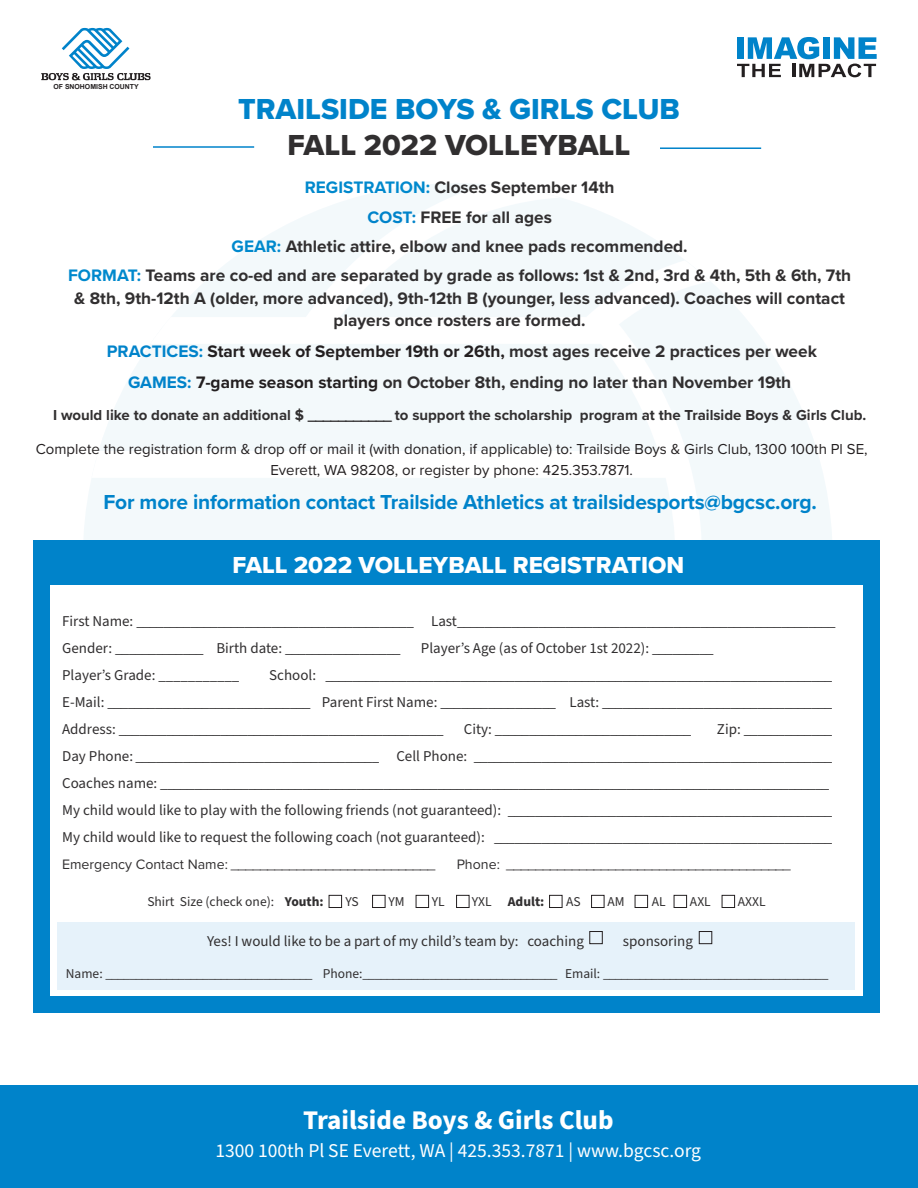
<style>
.page{position:relative;width:918px;height:1188px;background:#fff}
.page>*{position:absolute;margin:0;border:0;box-sizing:border-box;transform-origin:0 0}
.t1{font:30px/36px "Proxima Nova Extrabld";color:#0083ca;text-align:center}
.t2{font:700 27px "Source Sans Pro";color:#fff}
.t3{font:24px "Proxima Nova Extrabld";color:#fff}
.t4{font:700 21px "Proxima Nova";letter-spacing:-.01em;color:#0083ca}
.t5{font:19.5px "Source Sans Pro";color:#fff}
.t6{font:700 17.25px/22.5px "Proxima Nova";color:#312f30;text-align:center}
.t7{font:15px "Source Sans Pro";color:#312f30}
.t8{font:15px "Proxima Nova";color:#231f20}
.t9{font:700 15px "Proxima Nova";color:#312f30}
.t10{font:14.1px "Proxima Nova";color:#312f30}
.t11{font:13.5px "Source Sans Pro";color:#312f30}
.t12{font:700 13.5px "Source Sans Pro";color:#312f30}
.t13{font:700 6.9px "Arial";color:#231f20}
.s1{color:#312f30}
.s2{color:#0089cd}
.s3{color:#0083ca}
.s4{color:#231f20}
.s5{font-weight:700}
.s6{font-weight:400}
</style>
<div class="page">
<div style="left:83px;top:183px;width:750px;height:750px;background:#f3f9fb;border-radius:50%"></div>
<svg style="left:92px;top:185px;width:617px;height:355px"></svg>
<svg style="left:737px;top:37px;width:140px;height:40px"></svg>
<svg style="left:41px;top:28px;width:110px;height:52px"></svg>
<div style="left:0;top:1085px;width:918px;height:103px;background:#0083ca"></div>
<hr style="left:660px;top:147px;width:101px;height:2px;background:#0083ca">
<hr style="left:153px;top:146px;width:101px;height:2px;background:#0083ca">
<div style="left:33px;top:540px;width:847px;height:472px;background:#0083ca"></div>
<div style="left:50px;top:585px;width:813px;height:411px;background:#fff"></div>
<div style="left:57px;top:922px;width:797px;height:67px;background:#e6f2fa"></div>
<div style="left:589px;top:931px;width:14px;height:13px;border:1px solid #231f20"></div>
<div style="left:699px;top:931px;width:13px;height:13px;border:1px solid #231f20"></div>
<div style="left:329px;top:895px;width:13px;height:13px;border:1px solid #231f20"></div>
<div style="left:372px;top:895px;width:13px;height:13px;border:1px solid #231f20"></div>
<div style="left:416px;top:895px;width:13px;height:13px;border:1px solid #231f20"></div>
<div style="left:456px;top:895px;width:13px;height:13px;border:1px solid #231f20"></div>
<div style="left:549px;top:895px;width:13px;height:13px;border:1px solid #231f20"></div>
<div style="left:591px;top:895px;width:13px;height:13px;border:1px solid #231f20"></div>
<div style="left:635px;top:895px;width:13px;height:13px;border:1px solid #231f20"></div>
<div style="left:674px;top:895px;width:13px;height:13px;border:1px solid #231f20"></div>
<div style="left:722px;top:895px;width:13px;height:13px;border:1px solid #231f20"></div>
<p class="t13" style="left:53px;top:82px;width:87px">OF SNOHOMISH COUNTY</p>
<p class="t1" style="left:238px;top:91px;width:443px">TRAILSIDE BOYS &amp; GIRLS CLUB<br><span class="s1">FALL 2022 VOLLEYBALL</span></p>
<p class="t6" style="left:305px;top:176px;width:311px"><span class="s2">REGISTRATION:</span> Closes September 14th</p>
<p class="t6" style="left:367px;top:205px;width:186px"><span class="s3">COST:</span> FREE for all ages</p>
<p class="t6" style="left:232px;top:234px;width:458px"><span class="s2">GEAR:</span> Athletic attire, elbow and knee pads recommended.</p>
<p class="t6" style="left:68px;top:264px;width:785px"><span class="s2">FORMAT:</span> Teams are co-ed and are separated by grade as follows: 1st &amp; 2nd, 3rd &amp; 4th, 5th &amp; 6th, 7th &amp; 8th, 9th-12th A (older, more advanced), 9th-12th B (younger, less advanced). Coaches will contact players once rosters are formed.</p>
<p class="t6" style="left:107px;top:339px;width:712px"><span class="s3">PRACTICES:</span> <span class="s4">Start week of September 19th or 26th,</span> most ages receive 2 practices per week</p>
<p class="t6" style="left:128px;top:370px;width:665px"><span class="s3">GAMES:</span> <span class="s4">7-game season starting</span> on October 8th, ending no later than November 19th</p>
<p class="t9" style="left:53px;top:404px;width:815px">I would like to donate an additional $ ___________ to support the scholarship program at the Trailside Boys &amp; Girls Club.</p>
<p class="t8" style="left:36px;top:438px;width:833px">Complete the registration form &amp; drop off or mail it (with donation, if applicable) to: Trailside Boys &amp; Girls Club, 1300 100th Pl SE,</p>
<p class="t8" style="left:270px;top:459px;width:364px">Everett, WA 98208, or register by phone: 425.353.7871.</p>
<p class="t4" style="left:104px;top:486px;width:715px">For more information contact Trailside Athletics at trailsidesports@bgcsc.org.</p>
<p class="t3" style="left:233px;top:548px;width:453px">FALL 2022 VOLLEYBALL REGISTRATION</p>
<p class="t7" style="left:62px;top:611px;width:775px">First Name: _________________________________________ Last________________________________________________________</p>
<p class="t7" style="left:62px;top:638px;width:340px">Gender: _____________ Birth date: _________________</p>
<p class="t7" style="left:421px;top:638px;width:294px">Player’s Age (as of October 1st 2022): _________</p>
<p class="t7" style="left:62px;top:665px;width:179px">Player’s Grade: ___________</p>
<p class="t7" style="left:269px;top:665px;width:565px">School: ___________________________________________________________________________</p>
<p class="t7" style="left:62px;top:692px;width:772px">E-Mail: ______________________________ Parent First Name: _________________ Last: __________________________________</p>
<p class="t7" style="left:62px;top:719px;width:383px">Address: ________________________________________________</p>
<p class="t7" style="left:464px;top:719px;width:229px">City: _____________________________</p>
<p class="t7" style="left:717px;top:719px;width:117px">Zip: _____________</p>
<p class="t7" style="left:62px;top:746px;width:772px">Day Phone: ____________________________________ Cell Phone: _____________________________________________________</p>
<p class="t7" style="left:62px;top:773px;width:769px">Coaches name: ___________________________________________________________________________________________________</p>
<p class="t7" style="left:62px;top:800px;width:772px">My child would like to play with the following friends (not guaranteed): ________________________________________________</p>
<p class="t7" style="left:62px;top:827px;width:772px">My child would like to request the following coach (not guaranteed): __________________________________________________</p>
<p class="t10" style="left:62px;top:854px;width:375px">Emergency Contact Name: ____________________________</p>
<p class="t10" style="left:457px;top:854px;width:336px">Phone: _______________________________________</p>
<p class="t11" style="left:147px;top:892px;width:178px">Shirt Size (check one): <span class="s5">Youth:</span></p>
<p class="t11" style="left:345px;top:892px;width:15px">YS</p>
<p class="t11" style="left:389px;top:892px;width:18px">YM</p>
<p class="t11" style="left:432px;top:892px;width:14px">YL</p>
<p class="t12" style="left:472px;top:892px;width:74px"><span class="s6">YXL</span> Adult:</p>
<p class="t11" style="left:566px;top:892px;width:16px">AS</p>
<p class="t11" style="left:608px;top:892px;width:19px">AM</p>
<p class="t11" style="left:652px;top:892px;width:15px">AL</p>
<p class="t11" style="left:690px;top:892px;width:22px">AXL</p>
<p class="t11" style="left:738px;top:892px;width:29px">AXXL</p>
<p class="t7" style="left:207px;top:931px;width:378px">Yes! I would like to be a part of my child’s team by: coaching</p>
<p class="t7" style="left:623px;top:931px;width:72px">sponsoring</p>
<p class="t11" style="left:66px;top:964px;width:764px">Name: __________________________________ Phone:________________________________ Email: _____________________________________</p>
<p class="t2" style="left:303px;top:1101px;width:312px">Trailside Boys &amp; Girls Club</p>
<p class="t5" style="left:215px;top:1138px;width:487px">1300 100th Pl SE Everett, WA | 425.353.7871 | www.bgcsc.org</p>
</div>
